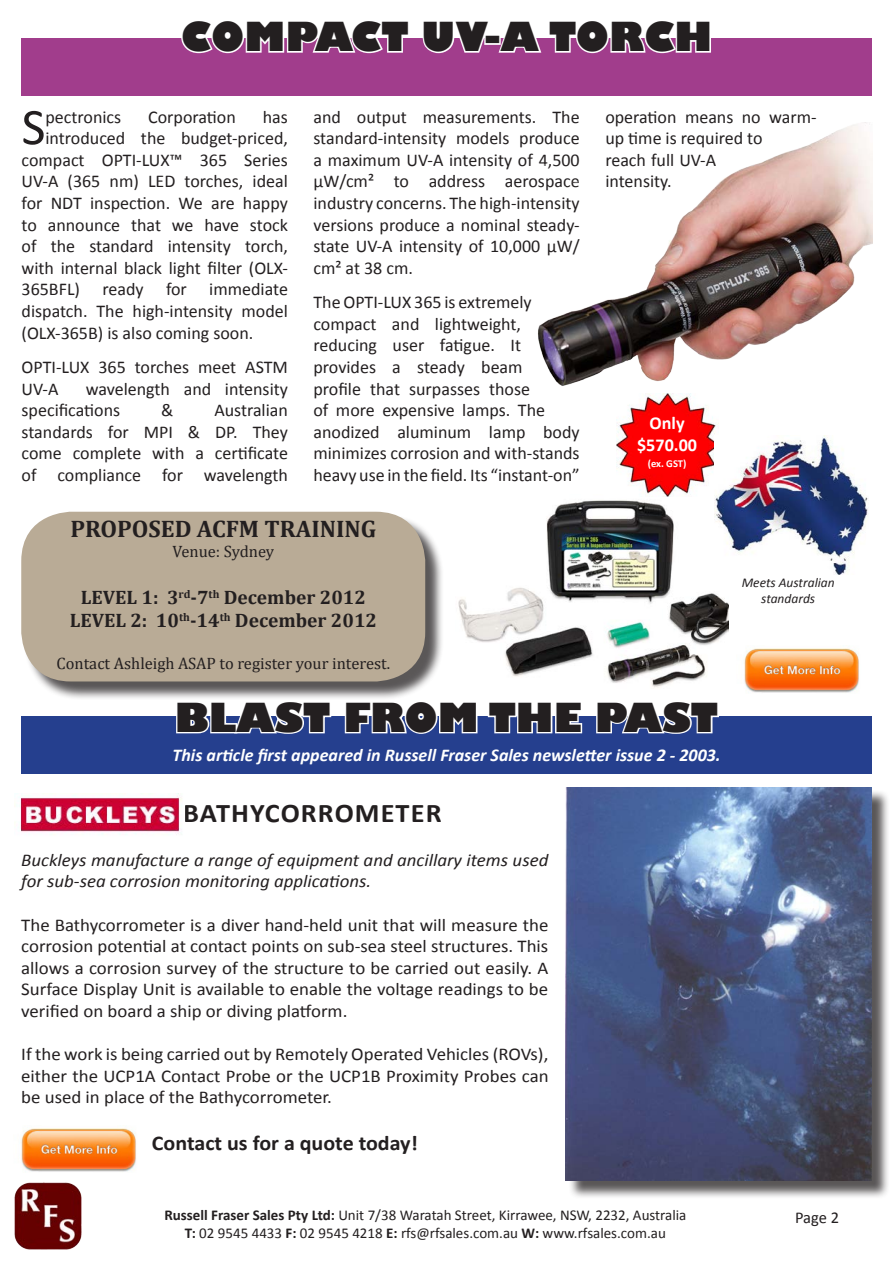
<style>
.page{position:relative;width:893px;height:1263px;background:#fff}
.page>*{position:absolute;margin:0;border:0;box-sizing:border-box;transform-origin:0 0}
.t1{font:52.05px "Calibri";color:#231f20}
.t2{font:800 39px "Gill Sans";color:#231f20}
.t3{font:700 27px "Calibri";letter-spacing:.04em;color:#231f20;scale:1.05 1}
.t4{font:700 24px "Cambria";color:#231f20}
.t5{font:700 21px "Calibri";color:#231f20;scale:1.05 1}
.t6{font:700 19.5px "Cambria";color:#231f20}
.t7{font:700 18.15px/21.8px "Calibri";color:#fff;text-align:center}
.t8{font:18px/21.6px "Calibri";color:#231f20}
.t9{font:18px/21.6px "Calibri";color:#231f20;text-align:justify;scale:1.05 1}
.t10{font:italic 18px/21.6px "Calibri";color:#231f20;scale:1.05 1}
.t11{font:italic 700 18px "Calibri";color:#fff}
.t12{font:16.5px "Cambria";color:#231f20}
.t13{font:16.5px "Calibri";color:#231f20}
.t14{font:15px "Calibri";color:#231f20}
.t15{font:italic 13.5px/16.2px "Calibri";color:#231f20;text-align:center}
.t16{font:700 10.65px "Calibri";color:#fff}
.s1{font-weight:700}
</style>
<div class="page">
<img style="left:14px;top:1182px;width:68px;height:68px">
<div style="left:21px;top:38px;width:851px;height:57px;background:#a13d8c"></div>
<div style="left:21px;top:716px;width:851px;height:57px;background:#253f8e"></div>
<svg style="left:181px;top:38px;width:222px;height:16px"></svg>
<svg style="left:422px;top:38px;width:289px;height:16px"></svg>
<img style="left:14px;top:793px;width:168px;height:42px">
<div style="left:568px;top:790px;width:323px;height:409px;background:#231f20;opacity:.75"></div>
<img style="left:565px;top:787px;width:307px;height:394px">
<img style="left:21px;top:1128px;width:116px;height:44px">
<svg style="left:176px;top:716px;width:156px;height:18px"></svg>
<svg style="left:344px;top:716px;width:134px;height:18px"></svg>
<svg style="left:487px;top:716px;width:96px;height:18px"></svg>
<svg style="left:596px;top:716px;width:123px;height:18px"></svg>
<div style="left:24px;top:514px;width:420px;height:186px;background:#231f20;opacity:.75"></div>
<div style="left:21px;top:512px;width:404px;height:169px;background:#b9ab96;border-radius:50px"></div>
<img style="left:538px;top:122px;width:334px;height:264px">
<img style="left:458px;top:496px;width:270px;height:192px">
<img style="left:616px;top:394px;width:103px;height:102px">
<img style="left:744px;top:648px;width:116px;height:45px">
<img style="left:714px;top:436px;width:154px;height:138px">
<p class="t2" style="left:181px;top:12px;width:533px">COMPACT UV-A TORCH</p>
<p class="t1" style="left:22px;top:94px;width:25px">S</p>
<p class="t8" style="left:46px;top:106px;width:77px">pectronics</p>
<p class="t8" style="left:148px;top:106px;width:89px">Corporation</p>
<p class="t8" style="left:263px;top:106px;width:27px">has</p>
<p class="t8" style="left:46px;top:128px;width:244px">introduced the budget-priced,</p>
<p class="t8" style="left:22px;top:149px;width:268px">compact OPTI-LUX™ 365 Series</p>
<p class="t8" style="left:22px;top:171px;width:268px">UV-A (365 nm) LED torches, ideal</p>
<p class="t8" style="left:22px;top:192px;width:268px">for NDT inspection. We are happy</p>
<p class="t8" style="left:22px;top:214px;width:268px">to announce that we have stock</p>
<p class="t8" style="left:22px;top:236px;width:268px">of the standard intensity torch,</p>
<p class="t8" style="left:22px;top:257px;width:268px">with internal black light filter (OLX-</p>
<p class="t8" style="left:22px;top:279px;width:268px">365BFL) ready for immediate</p>
<p class="t8" style="left:22px;top:300px;width:268px">dispatch. The high-intensity model</p>
<p class="t8" style="left:22px;top:322px;width:233px">(OLX-365B) is also coming soon.</p>
<p class="t8" style="left:22px;top:356px;width:268px">OPTI-LUX 365 torches meet ASTM<br>UV-A</p>
<p class="t8" style="left:22px;top:378px;width:268px;text-indent:64px">wavelength and intensity specifications</p>
<p class="t8" style="left:22px;top:399px;width:268px;text-align:justify;text-indent:193px">Australian standards for MPI &amp; DP. They come complete with a certificate of compliance for wavelength</p>
<p class="t8" style="left:161px;top:399px;width:14px">&amp;</p>
<p class="t8" style="left:313px;top:106px;width:268px;text-align:justify">and output measurements. The standard-intensity models produce a maximum UV-A intensity of 4,500 µW/cm² to address aerospace industry concerns. The high-intensity versions produce a nominal steady&shy;state UV-A intensity of 10,000 µW/ cm² at 38 cm.</p>
<p class="t8" style="left:313px;top:291px;width:268px">The OPTI-LUX 365 is extremely compact and lightweight, reducing user fatigue. It provides a steady beam<br>profile that surpasses those<br>of more expensive lamps. The anodized aluminum lamp body minimizes corrosion and with-stands heavy use in the field. Its “instant-on”</p>
<p class="t4" style="left:70px;top:512px;width:307px">PROPOSED ACFM TRAINING</p>
<p class="t12" style="left:173px;top:542px;width:103px">Venue: Sydney</p>
<p class="t6" style="left:81px;top:584px;width:287px">LEVEL 1: 3<sup>rd</sup>-7<sup>th</sup> December 2012</p>
<p class="t6" style="left:70px;top:607px;width:309px">LEVEL 2: 10<sup>th</sup>-14<sup>th</sup> December 2012</p>
<p class="t12" style="left:56px;top:653px;width:335px">Contact Ashleigh ASAP to register your interest.</p>
<p class="t8" style="left:605px;top:106px;width:213px">operation means no warm&shy;up time is required to<br>reach full UV-A<br>intensity.</p>
<p class="t7" style="left:637px;top:412px;width:62px">Only $570.00</p>
<p class="t16" style="left:648px;top:456px;width:40px">(ex. GST)</p>
<p class="t15" style="left:742px;top:574px;width:94px">Meets Australian standards</p>
<p class="t2" style="left:175px;top:693px;width:545px">BLAST FROM THE PAST</p>
<p class="t11" style="left:173px;top:744px;width:550px">This article first appeared in Russell Fraser Sales newsletter issue 2 - 2003.</p>
<p class="t3" style="left:183px;top:796px;width:248px">BATHYCORROMETER</p>
<p class="t10" style="left:21px;top:848px;width:503px">Buckleys manufacture a range of equipment and ancillary items used for sub-sea corrosion monitoring applications.</p>
<p class="t9" style="left:21px;top:914px;width:504px">The Bathycorrometer is a diver hand-held unit that will measure the corrosion potential at contact points on sub-sea steel structures. This allows a corrosion survey of the structure to be carried out easily. A Surface Display Unit is available to enable the voltage readings to be verified on board a ship or diving platform.</p>
<p class="t9" style="left:21px;top:1043px;width:504px">If the work is being carried out by Remotely Operated Vehicles (ROVs), either the UCP1A Contact Probe or the UCP1B Proximity Probes can be used in place of the Bathycorrometer.</p>
<p class="t5" style="left:152px;top:1130px;width:255px">Contact us for a quote today!</p>
<p class="t14" style="left:164px;top:1206px;width:523px"><span class="s1">Russell Fraser Sales Pty Ltd:</span> Unit 7/38 Waratah Street, Kirrawee, NSW, 2232, Australia</p>
<p class="t13" style="left:795px;top:1206px;width:46px">Page 2</p>
<p class="t14" style="left:185px;top:1224px;width:482px"><span class="s1">T:</span> 02 9545 4433 <span class="s1">F:</span> 02 9545 4218 <span class="s1">E:</span> rfs@rfsales.com.au <span class="s1">W:</span> www.rfsales.com.au</p>
</div>
